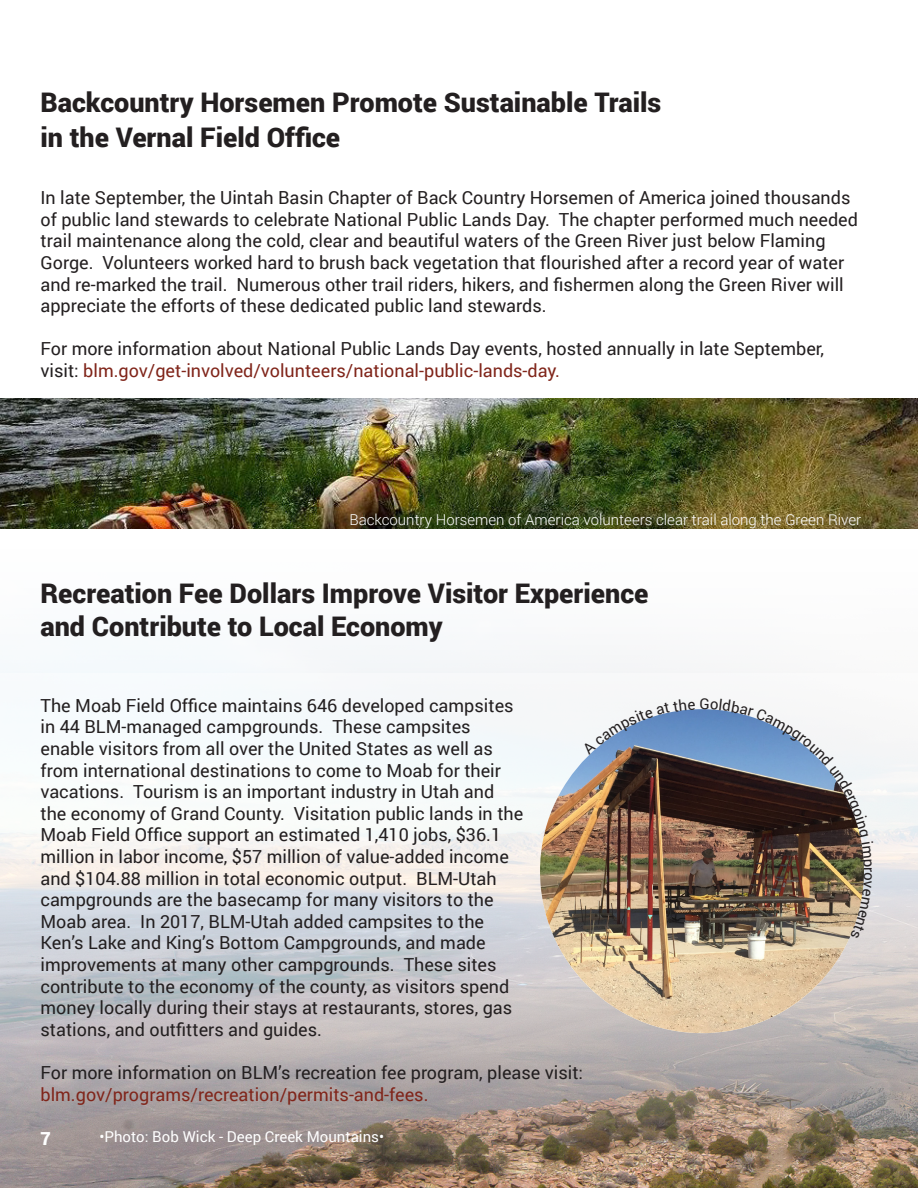
<style>
.page{position:relative;width:918px;height:1188px;background:#fff}
.page>*{position:absolute;margin:0;border:0;box-sizing:border-box;transform-origin:0 0}
.t1{font:900 27px "Roboto";color:#231f20}
.t2{font:18px/21.6px "Roboto";color:#231f20}
.t3{font:18px "Roboto";color:#80251a}
.t4{font:900 18px "Roboto";color:#fff}
.t5{font:300 15px "Roboto";color:#fff}
.t6{font:15px "Roboto";color:#fff}
.s1{color:#80251a}
</style>
<div class="page">
<img style="left:0;top:650px;width:918px;height:538px">
<img style="left:0;top:399px;width:918px;height:130px">
<svg style="left:0;top:674px;width:918px;height:452px"></svg>
<img style="left:540px;top:709px;width:324px;height:324px;border-radius:162px">
<img style="left:582px;top:698px;width:291px;height:241px">
<p class="t1" style="left:40px;top:83px;width:622px">Backcountry Horsemen Promote Sustainable Trails</p>
<p class="t1" style="left:40px;top:118px;width:301px">in the Vernal Field Office</p>
<p class="t2" style="left:40px;top:186px;width:819px">In late September, the Uintah Basin Chapter of Back Country Horsemen of America joined thousands of public land stewards to celebrate National Public Lands Day. The chapter performed much needed trail maintenance along the cold, clear and beautiful waters of the Green River just below Flaming Gorge. Volunteers worked hard to brush back vegetation that flourished after a record year of water and re-marked the trail. Numerous other trail riders, hikers, and fishermen along the Green River will appreciate the efforts of these dedicated public land stewards.</p>
<p class="t2" style="left:40px;top:338px;width:785px">For more information about National Public Lands Day events, hosted annually in late September, visit: <span class="s1">blm.gov/get-involved/volunteers/national-public-lands-day.</span></p>
<p class="t5" style="left:350px;top:509px;width:513px">Backcountry Horsemen of America volunteers clear trail along the Green River</p>
<p class="t1" style="left:40px;top:575px;width:610px">Recreation Fee Dollars Improve Visitor Experience</p>
<p class="t1" style="left:40px;top:608px;width:404px">and Contribute to Local Economy</p>
<p class="t2" style="left:40px;top:694px;width:484px">The Moab Field Office maintains 646 developed campsites in 44 BLM-managed campgrounds. These campsites enable visitors from all over the United States as well as from international destinations to come to Moab for their vacations. Tourism is an important industry in Utah and the economy of Grand County. Visitation public lands in the Moab Field Office support an estimated 1,410 jobs, $36.1 million in labor income, $57 million of value-added income and $104.88 million in total economic output. BLM-Utah campgrounds are the basecamp for many visitors to the Moab area. In 2017, BLM-Utah added campsites to the Ken’s Lake and King’s Bottom Campgrounds, and made improvements at many other campgrounds. These sites contribute to the economy of the county, as visitors spend money locally during their stays at restaurants, stores, gas stations, and outfitters and guides.</p>
<p class="t2" style="left:40px;top:1061px;width:544px">For more information on BLM’s recreation fee program, please visit:</p>
<p class="t3" style="left:40px;top:1082px;width:390px">blm.gov/programs/recreation/permits-and-fees.</p>
<p class="t4" style="left:40px;top:1126px;width:12px">7</p>
<p class="t6" style="left:99px;top:1126px;width:286px">•Photo: Bob Wick - Deep Creek Mountains•</p>
</div>
